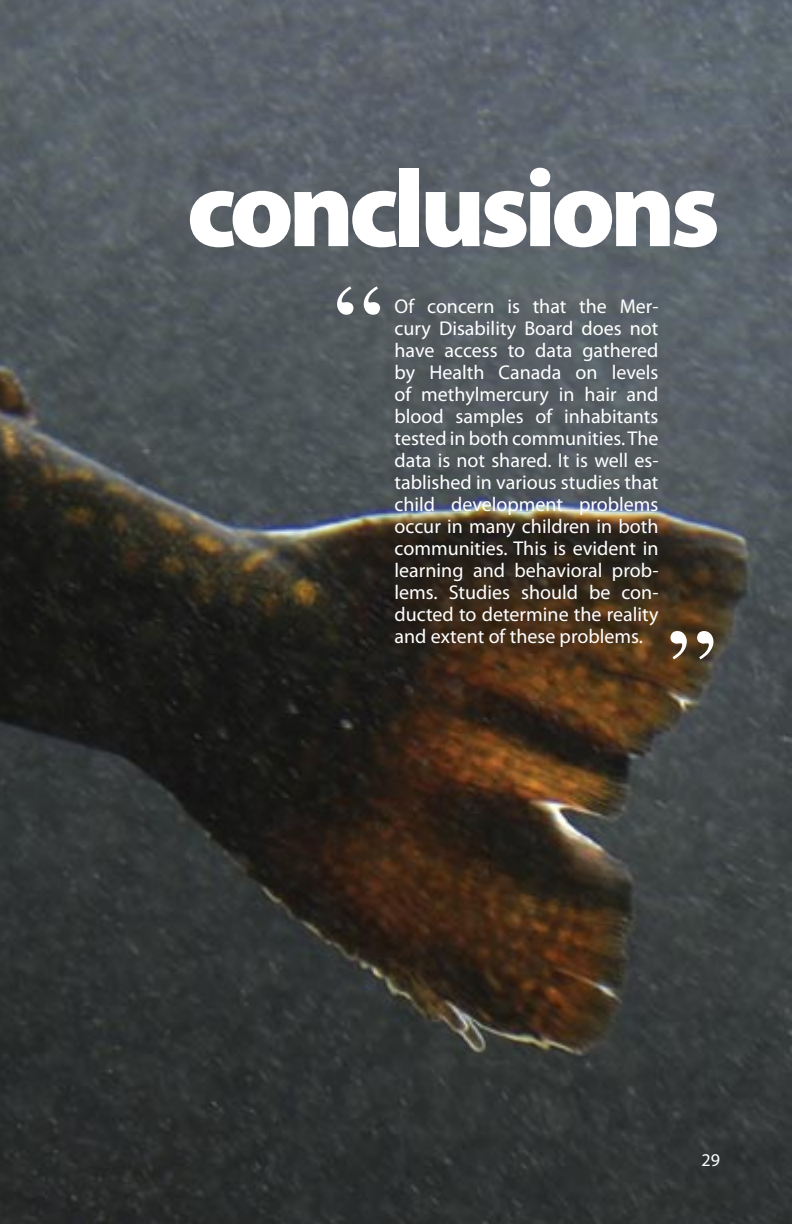
<style>
.page{position:relative;width:792px;height:1224px;background:#fff}
.page>*{position:absolute;margin:0;border:0;box-sizing:border-box;transform-origin:0 0}
.t1{font:116px "Times";color:#fff}
.t2{font:900 110px "Myriad Pro";letter-spacing:-.05em;color:#fff}
.t3{font:20px/22px "Myriad Pro";color:#fff;text-align:justify}
.t4{font:18px "Myriad Pro";color:#fff}
</style>
<div class="page">
<img style="left:0;top:0;width:792px;height:1224px">
<h2 class="t2" style="left:187px;top:136px;width:535px">conclusions</h2>
<h1 class="t1" style="left:334px;top:217px;width:53px">“</h1>
<p class="t3" style="left:395px;top:295px;width:266px">Of concern is that the Mer&shy;cury Disability Board does not have access to data gathered by Health Canada on levels of methylmercury in hair and blood samples of inhabitants tested in both communities. The data is not shared. It is well es&shy;tablished in various studies that child development problems occur in many children in both communities. This is evident in learning and behavioral prob&shy;lems. Studies should be con&shy;ducted to determine the reality and extent of these problems.</p>
<h1 class="t1" style="left:717px;top:729px;width:53px;rotate:-180deg">“</h1>
<p class="t4" style="left:702px;top:1148px;width:20px">29</p>
</div>
